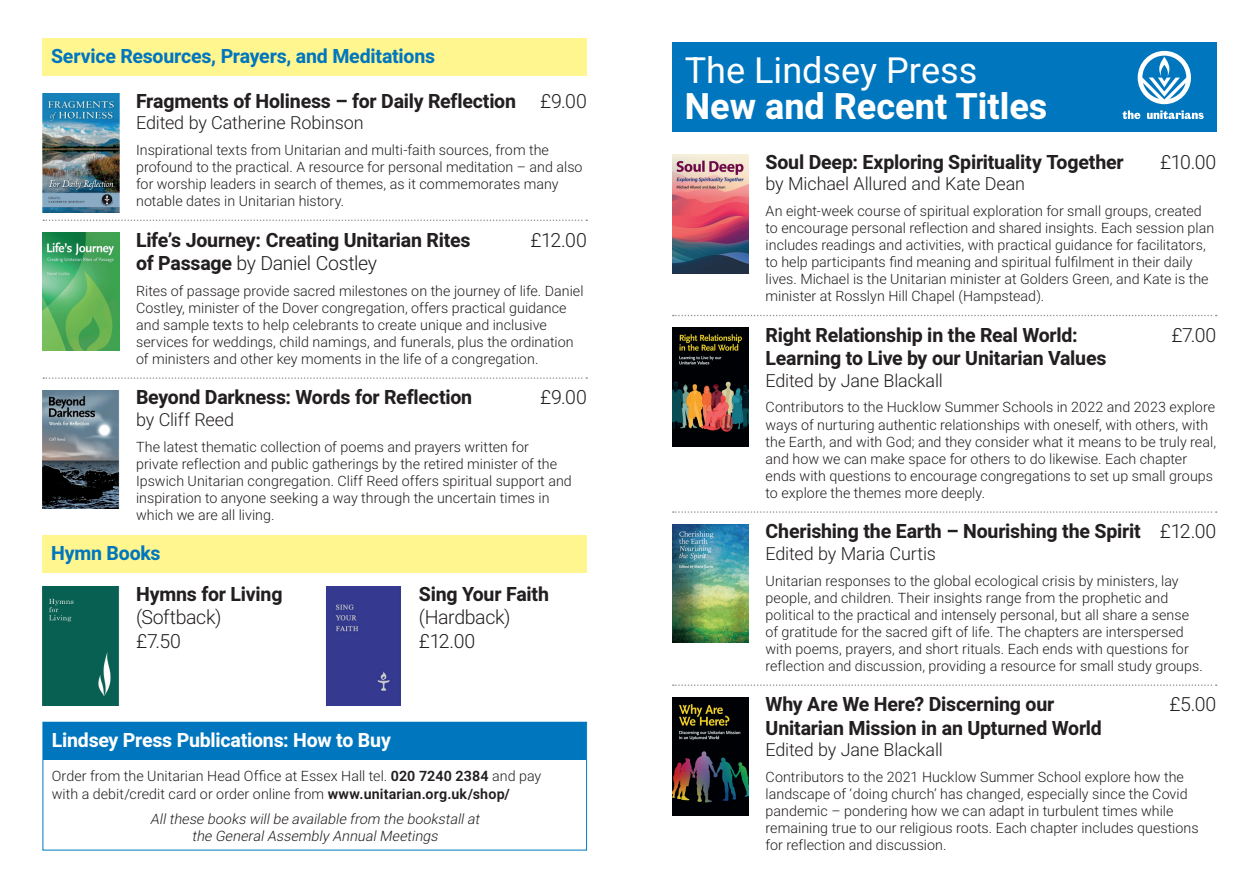
<style>
.page{position:relative;width:1259px;height:893px;background:#fff}
.page>*{position:absolute;margin:0;border:0;box-sizing:border-box;transform-origin:0 0}
.t1{font:700 36px/36px "Heebo";color:#fff}
.Heading_01{font:700 19.5px "Heebo";letter-spacing:-.01em;color:#231f20}
.Heading_01-2{font:300 19.5px/23.4px "Heebo";letter-spacing:-.02em;color:#231f20}
.Section{font:700 19.5px "Heebo";letter-spacing:-.01em;color:#0076be}
.Section-2{font:700 19.5px "Heebo";letter-spacing:-.01em;color:#fff}
.Editor{font:300 18px "Heebo";letter-spacing:-.01em;color:#231f20}
.Text{font:300 14.25px/17.1px "Heebo";letter-spacing:.005em;color:#231f20}
.Text-2{font:italic 300 14.25px/17.1px "Heebo";color:#231f20;text-align:center}
.s1{font-weight:300}
.s2{font-weight:700}
.s3{font-weight:600}
.s4{font-weight:400}
</style>
<div class="page">
<svg style="left:673px;top:315px;width:543px;height:1px"></svg>
<svg style="left:673px;top:511px;width:543px;height:2px"></svg>
<svg style="left:673px;top:684px;width:543px;height:2px"></svg>
<img style="left:672px;top:155px;width:76px;height:118px">
<img style="left:672px;top:328px;width:76px;height:118px">
<img style="left:672px;top:524px;width:76px;height:119px">
<img style="left:672px;top:698px;width:76px;height:118px">
<div style="left:672px;top:43px;width:544px;height:89px;background:#0076be"></div>
<svg style="left:1137px;top:51px;width:54px;height:53px"></svg>
<svg style="left:1122px;top:110px;width:18px;height:9px"></svg>
<svg style="left:1147px;top:110px;width:56px;height:9px"></svg>
<div style="left:43px;top:38px;width:544px;height:37px;background:#fff690"></div>
<svg style="left:43px;top:220px;width:544px;height:1px"></svg>
<svg style="left:43px;top:377px;width:544px;height:2px"></svg>
<div style="left:43px;top:536px;width:544px;height:37px;background:#fff690"></div>
<img style="left:43px;top:94px;width:76px;height:118px">
<img style="left:43px;top:233px;width:76px;height:118px">
<img style="left:43px;top:390px;width:76px;height:119px">
<div style="left:43px;top:587px;width:76px;height:118px;background:#086053"></div>
<div style="left:326px;top:587px;width:75px;height:118px;background:#363990"></div>
<div style="left:43px;top:723px;width:543px;height:37px;background:#0076be"></div>
<div style="left:43px;top:722px;width:544px;height:128px;border:1px solid #0076be"></div>
<p class="Section" style="left:51px;top:43px;width:386px">Service Resources, Prayers, and Meditations</p>
<p class="Heading_01" style="left:136px;top:87px;width:452px">Fragments of Holiness – for Daily Reflection <span class="s1">£9.00</span></p>
<p class="Editor" style="left:136px;top:110px;width:229px">Edited by Catherine Robinson</p>
<p class="Text" style="left:136px;top:141px;width:448px">Inspirational texts from Unitarian and multi-faith sources, from the profound to the practical. A resource for personal meditation – and also for worship leaders in search of themes, as it commemorates many notable dates in Unitarian history.</p>
<p class="Heading_01" style="left:136px;top:226px;width:336px">Life’s Journey: Creating Unitarian Rites</p>
<p class="Heading_01-2" style="left:530px;top:228px;width:58px">£12.00</p>
<p class="Heading_01-2" style="left:136px;top:251px;width:242px"><span class="s2">of Passage</span> by Daniel Costley</p>
<p class="Text" style="left:136px;top:282px;width:449px">Rites of passage provide sacred milestones on the journey of life. Daniel Costley, minister of the Dover congregation, offers practical guidance and sample texts to help celebrants to create unique and inclusive services for weddings, child namings, and funerals, plus the ordination of ministers and other key moments in the life of a congregation.</p>
<p class="Heading_01" style="left:136px;top:384px;width:338px">Beyond Darkness: Words for Reflection</p>
<p class="Heading_01-2" style="left:540px;top:386px;width:48px">£9.00</p>
<p class="Editor" style="left:136px;top:407px;width:100px">by Cliff Reed</p>
<p class="Text" style="left:136px;top:438px;width:437px">The latest thematic collection of poems and prayers written for private reflection and public gatherings by the retired minister of the Ipswich Unitarian congregation. Cliff Reed offers spiritual support and inspiration to anyone seeking a way through the uncertain times in which we are all living.</p>
<p class="Section" style="left:51px;top:540px;width:111px">Hymn Books</p>
<p class="Heading_01-2" style="left:136px;top:582px;width:148px"><span class="s2">Hymns for Living </span>(Softback)<br>£7.50</p>
<p class="Heading_01-2" style="left:419px;top:582px;width:132px"><span class="s2">Sing Your Faith </span>(Hardback) £12.00</p>
<p class="Section-2" style="left:52px;top:727px;width:341px">Lindsey Press Publications: How to Buy</p>
<p class="Text" style="left:52px;top:768px;width:491px">Order from the Unitarian Head Office at Essex Hall tel. <span class="s3">020 7240 2384</span> and pay with a debit/credit card or order online from <span class="s3">www.unitarian.org.uk/shop/</span></p>
<p class="Text-2" style="left:150px;top:810px;width:334px">Allthese books willbe available from the bookstallat the GeneralAssembly AnnualMeetings</p>
<p class="t1" style="left:685px;top:53px;width:364px"><span class="s4">The Lindsey Press<br></span>New and Recent Titles</p>
<p class="Heading_01" style="left:765px;top:148px;width:360px">Soul Deep: Exploring Spirituality Together</p>
<p class="Heading_01-2" style="left:1160px;top:150px;width:58px">£10.00</p>
<p class="Editor" style="left:765px;top:171px;width:261px">by Michael Allured and Kate Dean</p>
<p class="Text" style="left:765px;top:202px;width:450px">An eight-week course of spiritual exploration for small groups, created to encourage personal reflection and shared insights. Each session plan includes readings and activities, with practical guidance for facilitators, to help participants find meaning and spiritual fulfilment in their daily lives. Michael is the Unitarian minister at Golders Green, and Kate is the minister at Rosslyn Hill Chapel (Hampstead).</p>
<p class="Heading_01" style="left:765px;top:321px;width:314px">Right Relationship in the Real World:</p>
<p class="Heading_01-2" style="left:1171px;top:323px;width:47px">£7.00</p>
<p class="Heading_01" style="left:765px;top:345px;width:342px">Learning to Live by our Unitarian Values</p>
<p class="Editor" style="left:765px;top:368px;width:179px">Edited by Jane Blackall</p>
<p class="Text" style="left:765px;top:399px;width:452px">Contributors to the Hucklow Summer Schools in 2022 and 2023 explore ways of nurturing authentic relationships with oneself, with others, with the Earth, and with God; and they consider what it means to be truly real, and how we can make space for others to do likewise. Each chapter ends with questions to encourage congregations to set up small groups to explore the themes more deeply.</p>
<p class="Heading_01" style="left:765px;top:518px;width:452px">Cherishing the Earth – Nourishing the Spirit <span class="s1">£12.00</span></p>
<p class="Editor" style="left:765px;top:541px;width:172px">Edited by Maria Curtis</p>
<p class="Text" style="left:765px;top:572px;width:439px">Unitarian responses to the global ecological crisis by ministers, lay people, and children. Their insights range from the prophetic and political to the practical and intensely personal, but all share a sense of gratitude for the sacred gift of life. The chapters are interspersed with poems, prayers, and short rituals. Each ends with questions for reflection and discussion, providing a resource for small study groups.</p>
<p class="Heading_01" style="left:765px;top:691px;width:290px">Why Are We Here? Discerning our</p>
<p class="Heading_01-2" style="left:1169px;top:693px;width:49px">£5.00</p>
<p class="Heading_01" style="left:765px;top:714px;width:338px">Unitarian Mission in an Upturned World</p>
<p class="Editor" style="left:765px;top:738px;width:179px">Edited by Jane Blackall</p>
<p class="Text" style="left:765px;top:768px;width:434px">Contributors to the 2021 Hucklow Summer School explore how the landscape of ‘doing church’ has changed, especially since the Covid pandemic – pondering how we can adapt in turbulent times while remaining true to our religious roots. Each chapter includes questions for reflection and discussion.</p>
</div>
